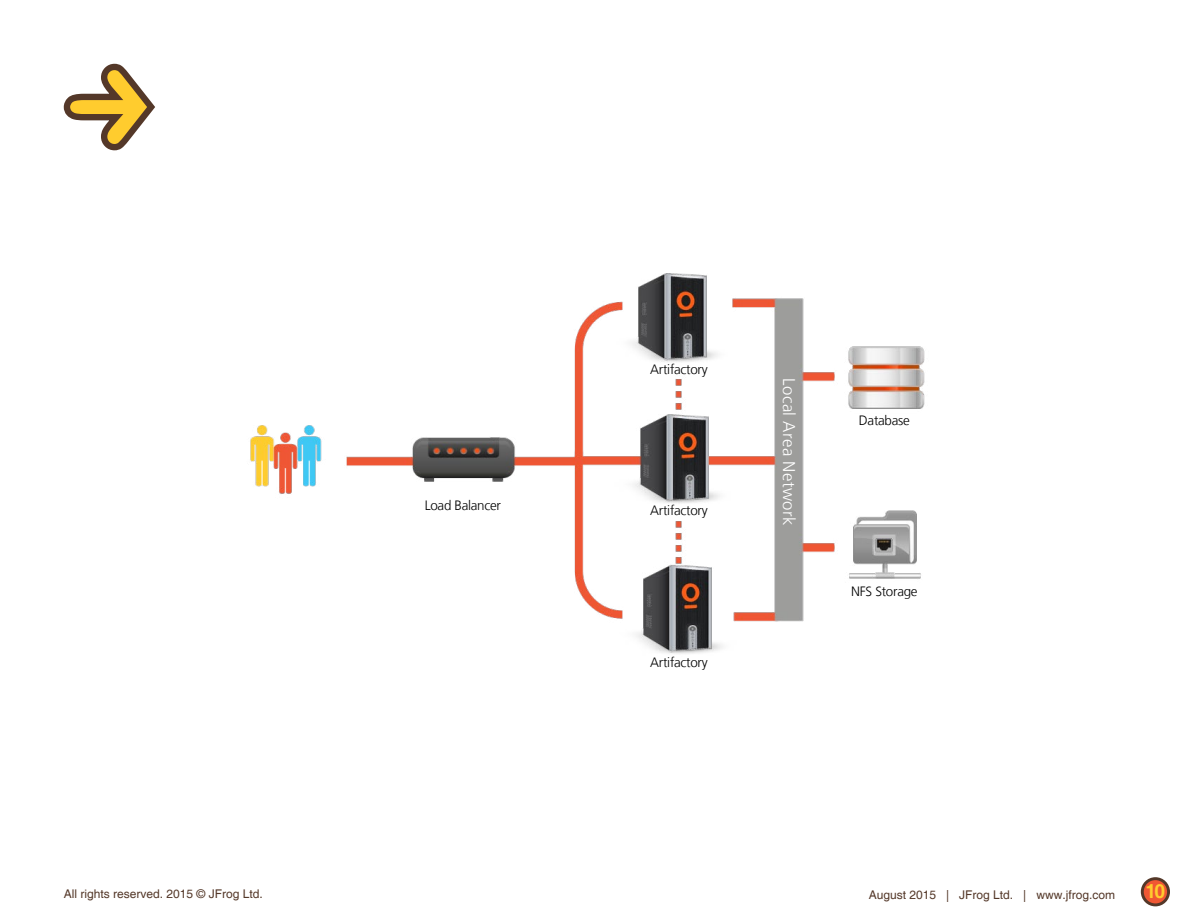
<style>
.page{position:relative;width:1188px;height:918px;background:#fff}
.page>*{position:absolute;margin:0;border:0;box-sizing:border-box;transform-origin:0 0}
.t1{font:700 19.35px "Helvetica";color:#ffcc2e}
.t2{font:300 16.95px "Frutiger LT";letter-spacing:.02em;color:#fff}
.t3{font:300 13.5px "Frutiger LT";letter-spacing:-.02em;color:#000}
.t4{font:12px "Helvetica";color:#543829}
</style>
<div class="page">
<img style="left:250px;top:273px;width:675px;height:381px">
<svg style="left:63px;top:63px;width:92px;height:88px"></svg>
<div style="left:1142px;top:879px;width:27px;height:26px;background:#f05733;border-radius:50%"></div>
<div style="left:1141px;top:877px;width:29px;height:29px;border:3px solid #543829;border-radius:50%"></div>
<p class="t3" style="left:425px;top:497px;width:78px">Load Balancer</p>
<p class="t3" style="left:650px;top:361px;width:59px">Artifactory</p>
<p class="t3" style="left:650px;top:503px;width:59px">Artifactory</p>
<p class="t3" style="left:650px;top:655px;width:59px">Artifactory</p>
<h2 class="t2" style="left:799px;top:378px;width:148px;rotate:90deg">Local Area Network</h2>
<p class="t3" style="left:859px;top:412px;width:52px">Database</p>
<p class="t3" style="left:851px;top:583px;width:68px">NFS Storage</p>
<p class="t4" style="left:64px;top:887px;width:200px">All rights reserved. 2015 © JFrog Ltd.</p>
<p class="t4" style="left:869px;top:888px;width:248px">August 2015 | JFrog Ltd. | www.jfrog.com</p>
<h1 class="t1" style="left:1146px;top:879px;width:21px">10</h1>
</div>
